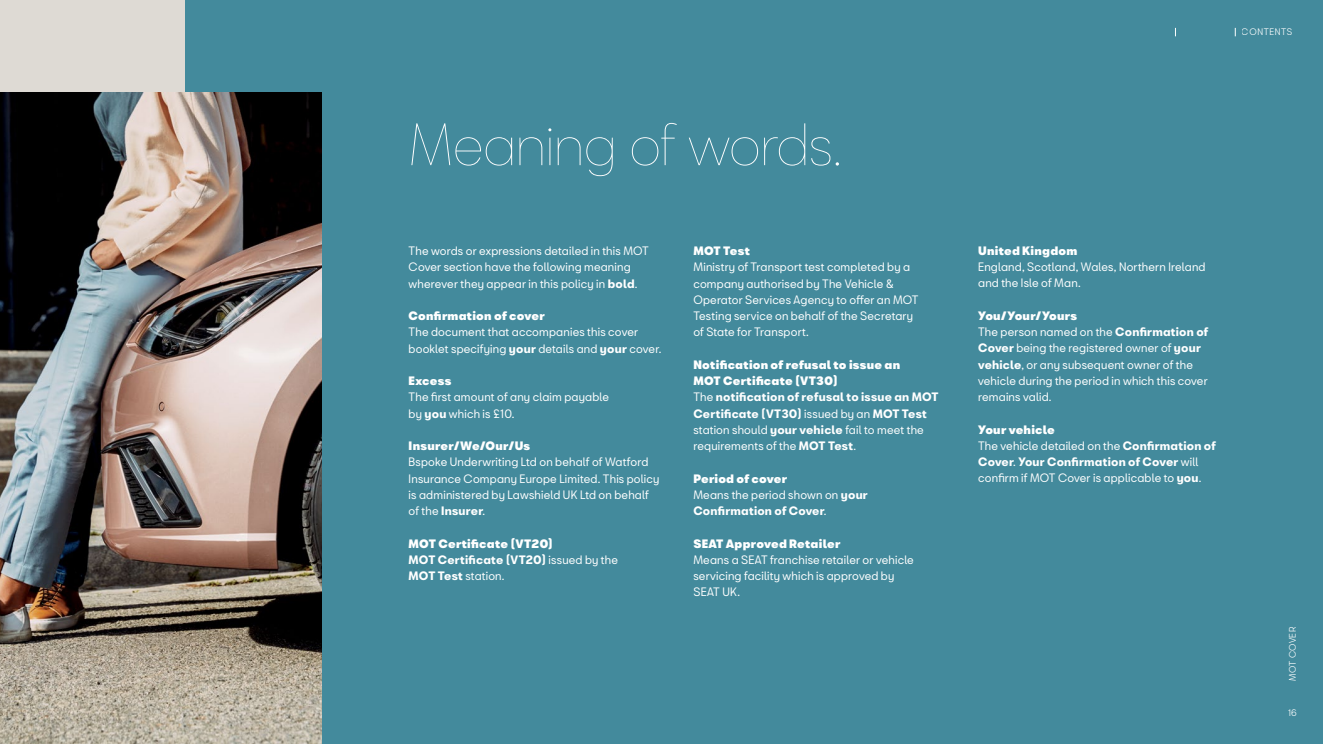
<style>
.page{position:relative;width:1323px;height:744px;background:#fff}
.page>*{position:absolute;margin:0;border:0;box-sizing:border-box;transform-origin:0 0}
.t1{font:200 55px "Seat Bcn";letter-spacing:-.01em;color:#fff}
.t2{font:11.25px/16.2px "Seat Bcn";letter-spacing:.015em;color:#fff}
.t3{font:700 11.25px/16.2px "Seat Bcn";letter-spacing:.02em;color:#fff}
.t4{font:900 11.25px "Seat Bcn";letter-spacing:.02em;color:#fff}
.t5{font:8.75px "Seat Bcn";letter-spacing:.055em;color:#fff}
.s1{font-weight:700}
.s2{font-weight:900}
.s3{font-weight:400}
</style>
<div class="page">
<div style="left:184px;top:0;width:1138px;height:744px;background:#438a9c"></div>
<div style="left:0;top:0;width:184px;height:744px;background:#dedad4"></div>
<img style="left:0;top:93px;width:321px;height:651px">
<h1 class="t1" style="left:408px;top:97px;width:434px">Meaning of words.</h1>
<p class="t2" style="left:408px;top:241px;width:242px">The words or expressions detailed in this MOT<br>Cover section have the following meaning wherever they appear in this policy in <span class="s1">bold</span>.</p>
<p class="t4" style="left:408px;top:306px;width:137px">Confirmation of cover</p>
<p class="t2" style="left:408px;top:322px;width:254px">The document that accompanies this cover booklet specifying <span class="s1">your</span> details and <span class="s1">your</span> cover.</p>
<p class="t4" style="left:408px;top:371px;width:44px">Excess</p>
<p class="t2" style="left:408px;top:387px;width:202px">The first amount of any claim payable by <span class="s1">you</span> which is £10.</p>
<p class="t4" style="left:408px;top:436px;width:123px">Insurer/We/Our/Us</p>
<p class="t2" style="left:408px;top:452px;width:252px">Bspoke Underwriting Ltd on behalf of Watford Insurance Company Europe Limited. This policy is administered by Lawshield UK Ltd on behalf of the <span class="s1">Insurer</span>.</p>
<p class="t3" style="left:408px;top:533px;width:211px"><span class="s2">MOT Certificate (VT20)<br></span>MOT Certificate (VT20) <span class="s3">issued by the<br></span>MOT Test <span class="s3">station.</span></p>
<p class="t4" style="left:693px;top:241px;width:58px">MOT Test</p>
<p class="t2" style="left:693px;top:257px;width:227px">Ministry of Transport test completed by a company authorised by The Vehicle &amp; Operator Services Agency to offer an MOT Testing service on behalf of the Secretary of State for Transport.</p>
<p class="t3" style="left:693px;top:355px;width:247px"><span class="s2">Notification of refusal to issue an<br>MOT Certificate (VT30)<br></span><span class="s3">The</span> notification of refusal to issue an MOT Certificate (VT30) <span class="s3">issued by an</span> MOT Test <span class="s3">station should</span> your vehicle <span class="s3">fail to meet the requirements of the</span> MOT Test<span class="s3">.</span></p>
<p class="t3" style="left:693px;top:468px;width:176px"><span class="s2">Period of cover<br></span><span class="s3">Means the period shown on</span> your<br>Confirmation of Cover<span class="s3">.</span></p>
<p class="t4" style="left:693px;top:533px;width:148px">SEAT Approved Retailer</p>
<p class="t2" style="left:693px;top:550px;width:222px">Means a SEAT franchise retailer or vehicle servicing facility which is approved by<br>SEAT UK.</p>
<p class="t5" style="left:1241px;top:24px;width:52px">CONTENTS</p>
<p class="t4" style="left:978px;top:240px;width:101px">United Kingdom</p>
<p class="t2" style="left:978px;top:257px;width:229px">England, Scotland, Wales, Northern Ireland and the Isle of Man.</p>
<p class="t2" style="left:978px;top:306px;width:232px"><span class="s2">You/Your/Yours<br></span>The person named on the <span class="s1">Confirmation of<br>Cover</span> being the registered owner of <span class="s1">your vehicle</span>, or any subsequent owner of the vehicle during the period in which this cover remains valid.</p>
<p class="t2" style="left:978px;top:420px;width:239px"><span class="s2">Your vehicle<br></span>The vehicle detailed on the <span class="s1">Confirmation of Cover</span>. <span class="s1">Your Confirmation of Cover</span> will confirm if MOT Cover is applicable to <span class="s1">you</span>.</p>
<p class="t5" style="left:1284px;top:681px;width:56px;rotate:-90deg">MOT COVER</p>
<p class="t5" style="left:1288px;top:704px;width:10px">16</p>
</div>
